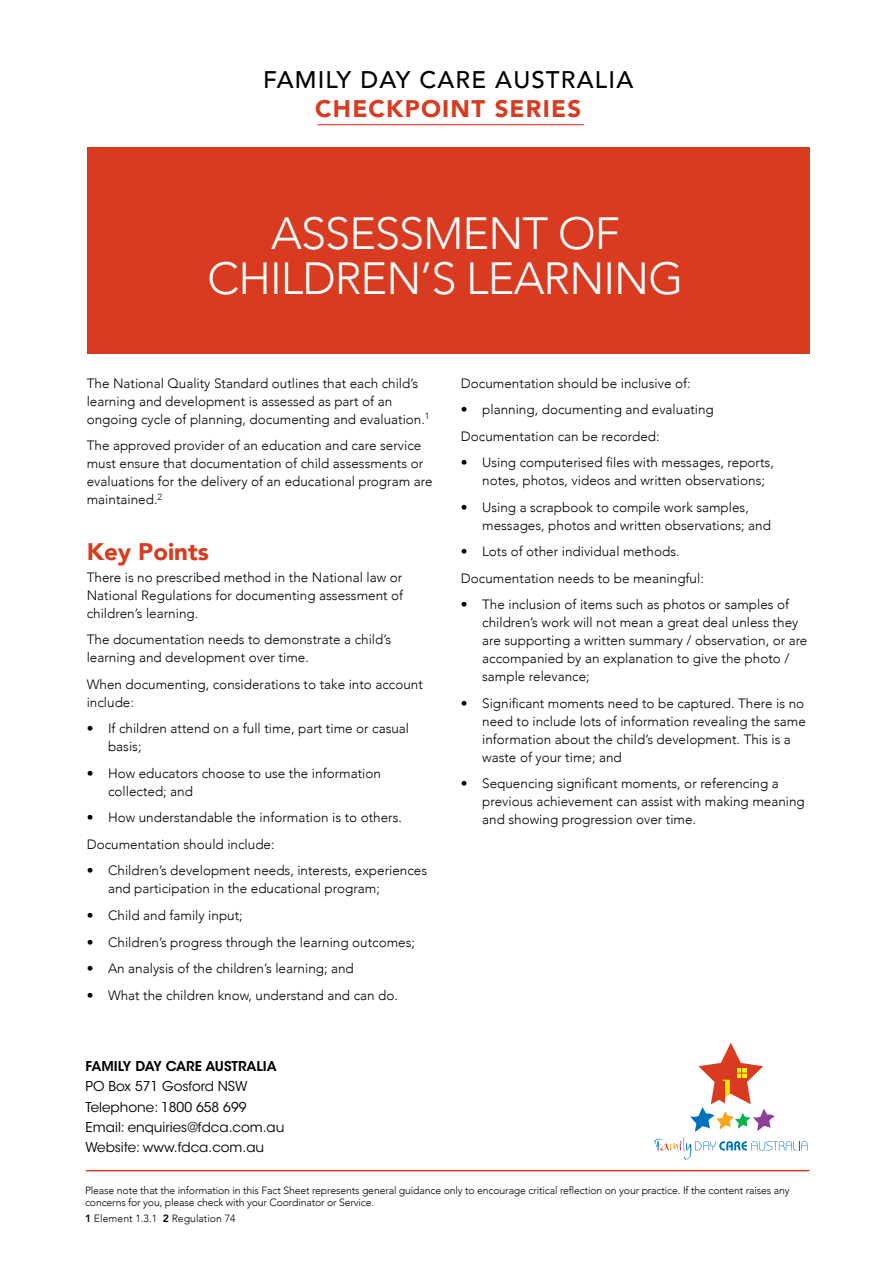
<style>
.page{position:relative;width:893px;height:1263px;background:#fff}
.page>*{position:absolute;margin:0;border:0;box-sizing:border-box;transform-origin:0 0}
.t1{font:300 45px/45px "Avenir";letter-spacing:-.02em;color:#fff;text-align:center}
.t2{font:500 24px "Avenir";letter-spacing:.05em;color:#000}
.t3{font:900 24px "Avenir";letter-spacing:.05em;color:#d93b20}
.t4{font:900 24px "Avenir";color:#d93b20}
.t5{font:300 13.5px/18px "Avenir";color:#000}
.t6{font:13.5px/20.1px "ITC Avant Garde Std";color:#000}
.t7{font:600 13.5px "ITC Avant Garde Std";color:#000}
.t8{font:300 10.5px/12.6px "Avenir";letter-spacing:-.015em;color:#000}
.s1{font-weight:800}
</style>
<div class="page">
<div style="left:87px;top:148px;width:723px;height:206px;background:#d93b20"></div>
<hr style="left:317px;top:124px;width:267px;height:1px;background:#d93b20">
<hr style="left:87px;top:1170px;width:723px;height:1px;background:#d93b20">
<svg style="left:654px;top:1043px;width:153px;height:116px"></svg>
<hr style="left:86px;top:1170px;width:722px;height:1px;background:#d93b20">
<h2 class="t2" style="left:263px;top:59px;width:372px">FAMILY DAY CARE AUSTRALIA</h2>
<h2 class="t3" style="left:315px;top:88px;width:267px">CHECKPOINT SERIES</h2>
<h1 class="t1" style="left:208px;top:211px;width:477px">ASSESSMENT OF<br>CHILDREN’S LEARNING</h1>
<p class="t5" style="left:87px;top:374px;width:344px">The National Quality Standard outlines that each child’s learning and development is assessed as part of an ongoing cycle of planning, documenting and evaluation.<sup>1</sup></p>
<p class="t5" style="left:87px;top:437px;width:347px">The approved provider of an education and care service must ensure that documentation of child assessments or evaluations for the delivery of an educational program are maintained.<sup>2</sup></p>
<h2 class="t4" style="left:87px;top:531px;width:124px">Key Points</h2>
<p class="t5" style="left:87px;top:568px;width:318px;text-align:justify">There is no prescribed method in the National law or National Regulations for documenting assessment of children’s learning.</p>
<p class="t5" style="left:87px;top:631px;width:306px">The documentation needs to demonstrate a child’s learning and development over time.</p>
<p class="t5" style="left:87px;top:675px;width:338px">When documenting, considerations to take into account include:</p>
<p class="t5" style="left:108px;top:720px;width:303px;text-indent:-21px">• If children attend on a full time, part time or casual basis;</p>
<p class="t5" style="left:108px;top:764px;width:274px;text-indent:-21px">• How educators choose to use the information collected; and</p>
<p class="t5" style="left:87px;top:804px;width:317px;line-height:26.5px">• How understandable the information is to others.<br>Documentation should include:</p>
<p class="t5" style="left:108px;top:862px;width:321px;text-indent:-21px">• Children’s development needs, interests, experiences and participation in the educational program;</p>
<p class="t5" style="left:87px;top:906px;width:158px">• Child and family input;</p>
<p class="t5" style="left:87px;top:933px;width:330px">• Children’s progress through the learning outcomes;</p>
<p class="t5" style="left:87px;top:959px;width:269px">• An analysis of the children’s learning; and</p>
<p class="t5" style="left:87px;top:986px;width:313px">• What the children know, understand and can do.</p>
<p class="t5" style="left:461px;top:374px;width:231px">Documentation should be inclusive of:</p>
<p class="t5" style="left:461px;top:396px;width:254px;line-height:26.5px">• planning, documenting and evaluating<br>Documentation can be recorded:</p>
<p class="t5" style="left:482px;top:454px;width:293px;text-indent:-21px">• Using computerised files with messages, reports, notes, photos, videos and written observations;</p>
<p class="t5" style="left:482px;top:498px;width:290px;text-indent:-21px">• Using a scrapbook to compile work samples, messages, photos and written observations; and</p>
<p class="t5" style="left:461px;top:538px;width:244px;line-height:26.5px">• Lots of other individual methods.<br>Documentation needs to be meaningful:</p>
<p class="t5" style="left:482px;top:596px;width:327px;text-indent:-21px">• The inclusion of items such as photos or samples of children’s work will not mean a great deal unless they are supporting a written summary / observation, or are accompanied by an explanation to give the photo / sample relevance;</p>
<p class="t5" style="left:482px;top:694px;width:325px;text-indent:-21px">• Significant moments need to be captured. There is no need to include lots of information revealing the same information about the child’s development. This is a waste of your time; and</p>
<p class="t5" style="left:482px;top:775px;width:324px;text-indent:-21px">• Sequencing significant moments, or referencing a previous achievement can assist with making meaning and showing progression over time.</p>
<p class="t7" style="left:86px;top:1058px;width:193px">FAMILY DAY CARE AUSTRALIA</p>
<p class="t6" style="left:86px;top:1077px;width:200px">PO Box 571 Gosford NSW<br>Telephone: 1800 658 699<br>Email: enquiries@fdca.com.au<br>Website: www.fdca.com.au</p>
<p class="t8" style="left:85px;top:1183px;width:706px">Please note that the information in this Fact Sheet represents general guidance only to encourage critical reflection on your practice. If the content raises any concerns for you, please check with your Coordinator or Service.</p>
<p class="t8" style="left:85px;top:1212px;width:152px"><span class="s1">1</span> Element 1.3.1 <span class="s1">2</span> Regulation 74</p>
</div>
